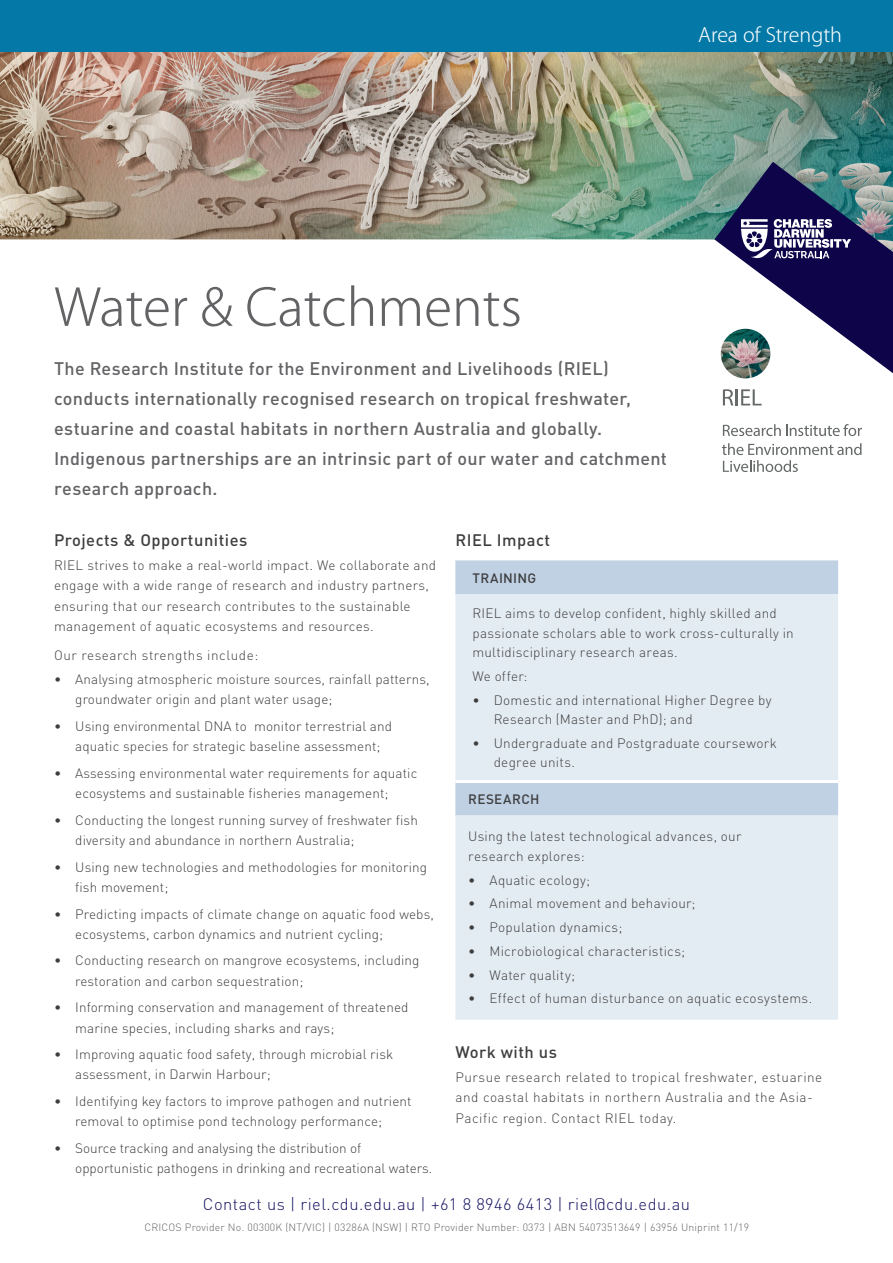
<style>
.page{position:relative;width:893px;height:1263px;background:#fff}
.page>*{position:absolute;margin:0;border:0;box-sizing:border-box;transform-origin:0 0}
.t1{font:57px "Myriad Pro Light No.2";color:#636366}
.t2{font:21.9px "Myriad Pro Light No.2";letter-spacing:-.005em;color:#fff}
.t3{font:500 18px/30px "DIN";letter-spacing:.015em;color:#636366}
.t4{font:300 16.5px "DIN";letter-spacing:.03em;color:#12105f}
.t5{font:500 16.5px "DIN";letter-spacing:.03em;color:#3e3e3f}
.t6{font:300 13.5px/20.2px "DIN";letter-spacing:.01em;color:#3e3e3f}
.t7{font:300 13.5px/20.2px "DIN";letter-spacing:.04em;color:#3e3e3f}
.t8{font:500 13.5px "DIN";letter-spacing:.025em;color:#3e3e3f}
.t9{font:300 10.5px "DIN";letter-spacing:.02em;color:#636366}
</style>
<div class="page">
<img style="left:0;top:51px;width:893px;height:189px">
<div style="left:455px;top:560px;width:383px;height:34px;background:#c0d1e4"></div>
<svg style="left:455px;top:594px;width:383px;height:426px;fill:#e4ecf3"></svg>
<hr style="left:455px;top:780px;width:383px;height:3px;background:#fff">
<div style="left:0;top:0;width:893px;height:51px;background:#0479a8"></div>
<svg style="left:723px;top:389px;width:39px;height:16px"></svg>
<svg style="left:723px;top:424px;width:139px;height:12px"></svg>
<svg style="left:722px;top:443px;width:140px;height:29px"></svg>
<img style="left:721px;top:329px;width:49px;height:49px;border-radius:25px">
<svg style="left:714px;top:162px;width:179px;height:211px"></svg>
<h2 class="t2" style="left:698px;top:23px;width:145px">Area of Strength</h2>
<h1 class="t1" style="left:54px;top:275px;width:469px">Water &amp; Catchments</h1>
<p class="t3" style="left:54px;top:353px;width:615px">The Research Institute for the Environment and Livelihoods (RIEL) conducts internationally recognised research on tropical freshwater, estuarine and coastal habitats in northern Australia and globally.<br>Indigenous partnerships are an intrinsic part of our water and catchment research approach.</p>
<p class="t5" style="left:54px;top:529px;width:195px">Projects &amp; Opportunities</p>
<p class="t6" style="left:54px;top:555px;width:384px">RIEL strives to make a real-world impact. We collaborate and engage with a wide range of research and industry partners, ensuring that our research contributes to the sustainable management of aquatic ecosystems and resources.</p>
<p class="t7" style="left:54px;top:644px;width:206px">Our research strengths include:</p>
<p class="t6" style="left:75px;top:669px;width:356px;text-indent:-21px">• Analysing atmospheric moisture sources, rainfall patterns, groundwater origin and plant water usage;</p>
<p class="t6" style="left:75px;top:716px;width:318px;text-indent:-21px">• Using environmental DNA to monitor terrestrial and aquatic species for strategic baseline assessment;</p>
<p class="t6" style="left:54px;top:763px;width:365px;text-align:center">• Assessing environmental water requirements for aquatic ecosystems and sustainable fisheries management;</p>
<p class="t6" style="left:75px;top:810px;width:344px;text-indent:-21px">• Conducting the longest running survey of freshwater fish diversity and abundance in northern Australia;</p>
<p class="t6" style="left:75px;top:856px;width:353px;text-indent:-21px">• Using new technologies and methodologies for monitoring fish movement;</p>
<p class="t6" style="left:75px;top:903px;width:360px;text-indent:-21px">• Predicting impacts of climate change on aquatic food webs, ecosystems, carbon dynamics and nutrient cycling;</p>
<p class="t6" style="left:75px;top:950px;width:346px;text-indent:-21px">• Conducting research on mangrove ecosystems, including restoration and carbon sequestration;</p>
<p class="t6" style="left:75px;top:997px;width:335px;text-indent:-21px">• Informing conservation and management of threatened marine species, including sharks and rays;</p>
<p class="t6" style="left:75px;top:1044px;width:320px;text-indent:-21px">• Improving aquatic food safety, through microbial risk assessment, in Darwin Harbour;</p>
<p class="t6" style="left:75px;top:1091px;width:338px;text-indent:-21px">• Identifying key factors to improve pathogen and nutrient removal to optimise pond technology performance;</p>
<p class="t6" style="left:75px;top:1138px;width:359px;text-indent:-21px">• Source tracking and analysing the distribution of opportunistic pathogens in drinking and recreational waters.</p>
<p class="t5" style="left:455px;top:529px;width:96px">RIEL Impact</p>
<p class="t8" style="left:472px;top:569px;width:65px">TRAINING</p>
<p class="t6" style="left:472px;top:603px;width:323px;line-height:19.5px">RIEL aims to develop confident, highly skilled and passionate scholars able to work cross-culturally in multidisciplinary research areas.</p>
<p class="t6" style="left:472px;top:666px;width:57px">We offer:</p>
<p class="t6" style="left:494px;top:690px;width:279px;line-height:19.5px;text-indent:-21px">• Domestic and international Higher Degree by<br>Research (Master and PhD); and</p>
<p class="t6" style="left:494px;top:733px;width:285px;line-height:19.5px;text-indent:-21px">• Undergraduate and Postgraduate coursework degree units.</p>
<p class="t8" style="left:468px;top:790px;width:73px">RESEARCH</p>
<p class="t6" style="left:468px;top:827px;width:275px;line-height:19.5px">Using the latest technological advances, our research explores:</p>
<p class="t6" style="left:468px;top:869px;width:124px">• Aquatic ecology;</p>
<p class="t6" style="left:468px;top:893px;width:229px">• Animal movement and behaviour;</p>
<p class="t6" style="left:468px;top:917px;width:156px">• Population dynamics;</p>
<p class="t6" style="left:468px;top:941px;width:218px">• Microbiological characteristics;</p>
<p class="t6" style="left:468px;top:964px;width:108px">• Water quality;</p>
<p class="t6" style="left:468px;top:988px;width:346px">• Effect of human disturbance on aquatic ecosystems.</p>
<p class="t5" style="left:455px;top:1041px;width:103px">Work with us</p>
<p class="t7" style="left:455px;top:1067px;width:368px">Pursue research related to tropical freshwater, estuarine and coastal habitats in northern Australia and the Asia-<br>Pacific region. Contact RIEL today.</p>
<p class="t4" style="left:203px;top:1193px;width:489px">Contact us | riel.cdu.edu.au | +61 8 8946 6413 | riel@cdu.edu.au</p>
<p class="t9" style="left:144px;top:1221px;width:606px">CRICOS Provider No. 00300K (NT/VIC) | 03286A (NSW) | RTO Provider Number: 0373 | ABN 54073513649 | 63956 Uniprint 11/19</p>
</div>
